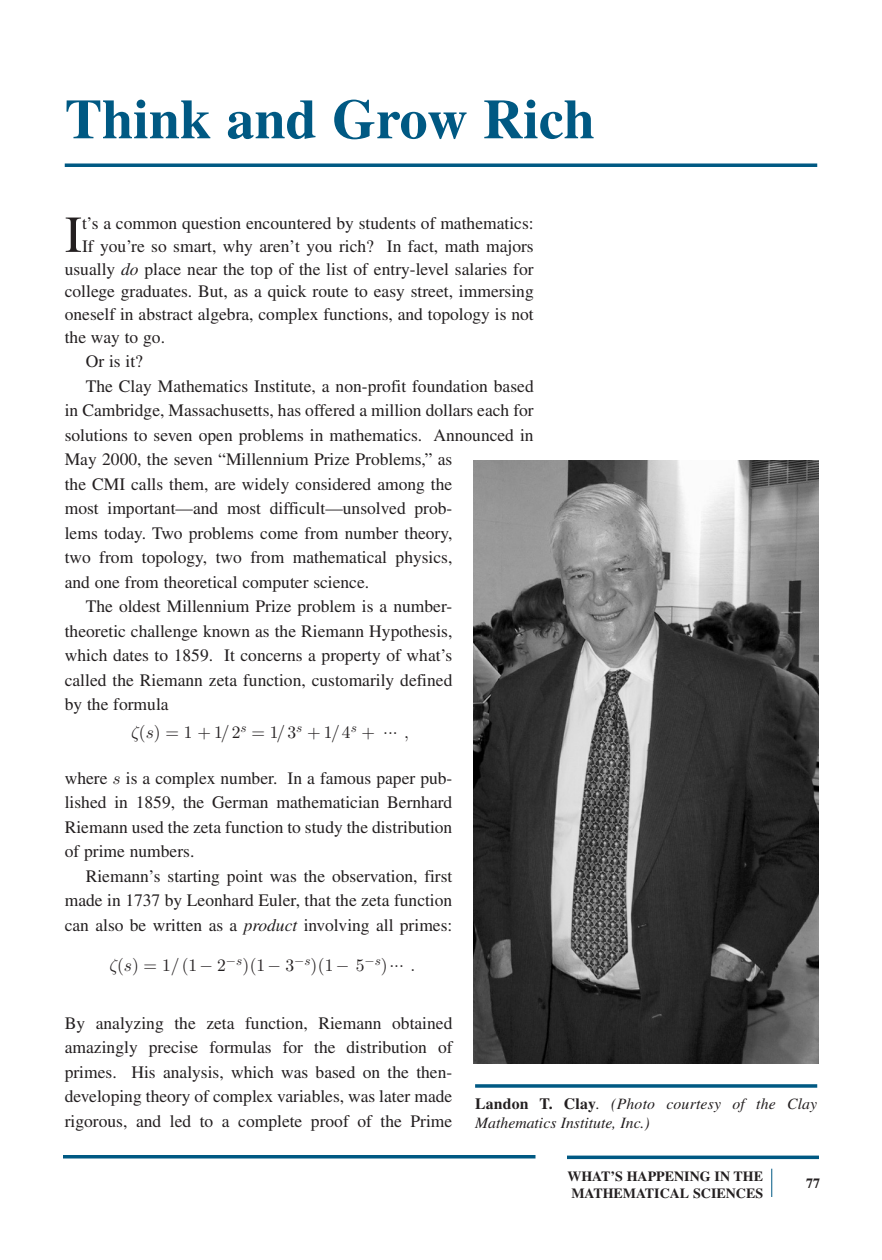
<style>
.page{position:relative;width:882px;height:1260px;background:#fff}
.page>*{position:absolute;margin:0;border:0;box-sizing:border-box;transform-origin:0 0}
.AT__Article_Title{font:700 56px "Times";color:#005983}
.Drop_cap_text{font:51.8px "Times";color:#231f20}
.text{font:17.5px/24.5px "Times";color:#231f20;text-align:justify}
.Drop_cap_text-2{font:17.5px "Times";color:#231f20}
.text-2{font:17.5px "CMR10";color:#231f20}
.figurecaption{font:italic 15.75px/19.2px "Times";color:#231f20}
.t1{font:700 14px/16.8px "Times";color:#231f20}
.s1{font-style:italic}
.s2{font-family:"CMMI10"}
.s3{font-weight:700;font-style:normal}
</style>
<div class="page">
<hr style="left:63px;top:1155px;width:473px;height:3px;background:#005983">
<hr style="left:567px;top:1156px;width:252px;height:3px;background:#005983">
<svg style="left:771px;top:1169px;width:1px;height:28px"></svg>
<svg style="left:65px;top:163px;width:752px;height:4px;background:#1f6d92"></svg>
<img style="left:473px;top:460px;width:346px;height:604px">
<svg style="left:475px;top:1084px;width:342px;height:4px"></svg>
<p class="AT__Article_Title" style="left:65px;top:86px;width:532px">Think and Grow Rich</p>
<p class="Drop_cap_text" style="left:65px;top:205px;width:19px">I</p>
<p class="Drop_cap_text-2" style="left:82px;top:213px;width:453px">t’s a common question encountered by students of mathematics:</p>
<p class="Drop_cap_text-2" style="left:82px;top:236px;width:453px">If you’re so smart, why aren’t you rich? In fact, math majors</p>
<p class="Drop_cap_text-2" style="left:65px;top:259px;width:470px">usually <span class="s1">do</span> place near the top of the list of entry-level salaries for</p>
<p class="Drop_cap_text-2" style="left:65px;top:282px;width:471px">college graduates. But, as a quick route to easy street, immersing</p>
<p class="Drop_cap_text-2" style="left:65px;top:304px;width:470px">oneself in abstract algebra, complex functions, and topology is not</p>
<p class="Drop_cap_text-2" style="left:65px;top:327px;width:102px">the way to go.</p>
<p class="text" style="left:86px;top:349px;width:59px">Or is it?</p>
<p class="text" style="left:65px;top:374px;width:471px;text-align:left;text-indent:21px">The Clay Mathematics Institute, a non-profit foundation based in Cambridge, Massachusetts, has offered a million dollars each for solutions to seven open problems in mathematics. Announced in May 2000, the seven “Millennium Prize Problems,” as<br>the CMI calls them, are widely considered among the<br>most important—and most difficult—unsolved prob-<br>lems today. Two problems come from number theory,<br>two from topology, two from mathematical physics,<br>and one from theoretical computer science.</p>
<p class="text" style="left:65px;top:594px;width:389px;text-indent:21px">The oldest Millennium Prize problem is a number&shy;theoretic challenge known as the Riemann Hypothesis, which dates to 1859. It concerns a property of what’s called the Riemann zeta function, customarily defined by the formula</p>
<p class="text-2" style="left:139px;top:721px;width:109px">(<span class="s2">s</span>) 1 1/2<sup>s</sup></p>
<p class="text-2" style="left:270px;top:721px;width:88px">1/3<sup>s</sup> 1/4<sup>s</sup></p>
<p class="text-2" style="left:383px;top:717px;width:27px">... ,</p>
<p class="text" style="left:65px;top:766px;width:389px">where <span class="s2">s</span> is a complex number. In a famous paper pub&shy;lished in 1859, the German mathematician Bernhard Riemann used the zeta function to study the distribution of prime numbers.</p>
<p class="text" style="left:65px;top:864px;width:389px;text-indent:21px">Riemann’s starting point was the observation, first made in 1737 by Leonhard Euler, that the zeta function can also be written as a <span class="s1">product</span> involving all primes:</p>
<p class="text-2" style="left:117px;top:954px;width:218px">(<span class="s2">s</span>) 1/(1 2 <sup>s</sup>)(1 3 <sup>s</sup>)(1</p>
<p class="text-2" style="left:356px;top:952px;width:61px">5 <sup>s</sup>)... .</p>
<p class="text" style="left:65px;top:1011px;width:389px">By analyzing the zeta function, Riemann obtained amazingly precise formulas for the distribution of primes. His analysis, which was based on the then&shy;developing theory of complex variables, was later made rigorous, and led to a complete proof of the Prime</p>
<p class="figurecaption" style="left:475px;top:1094px;width:344px"><span class="s3">Landon T. Clay</span>. (Photo courtesy of the Clay<br>Mathematics Institute, Inc.)</p>
<p class="t1" style="left:567px;top:1167px;width:197px">WHAT’S HAPPENING IN THE<br>MATHEMATICAL SCIENCES</p>
<p class="t1" style="left:806px;top:1175px;width:15px">77</p>
</div>
